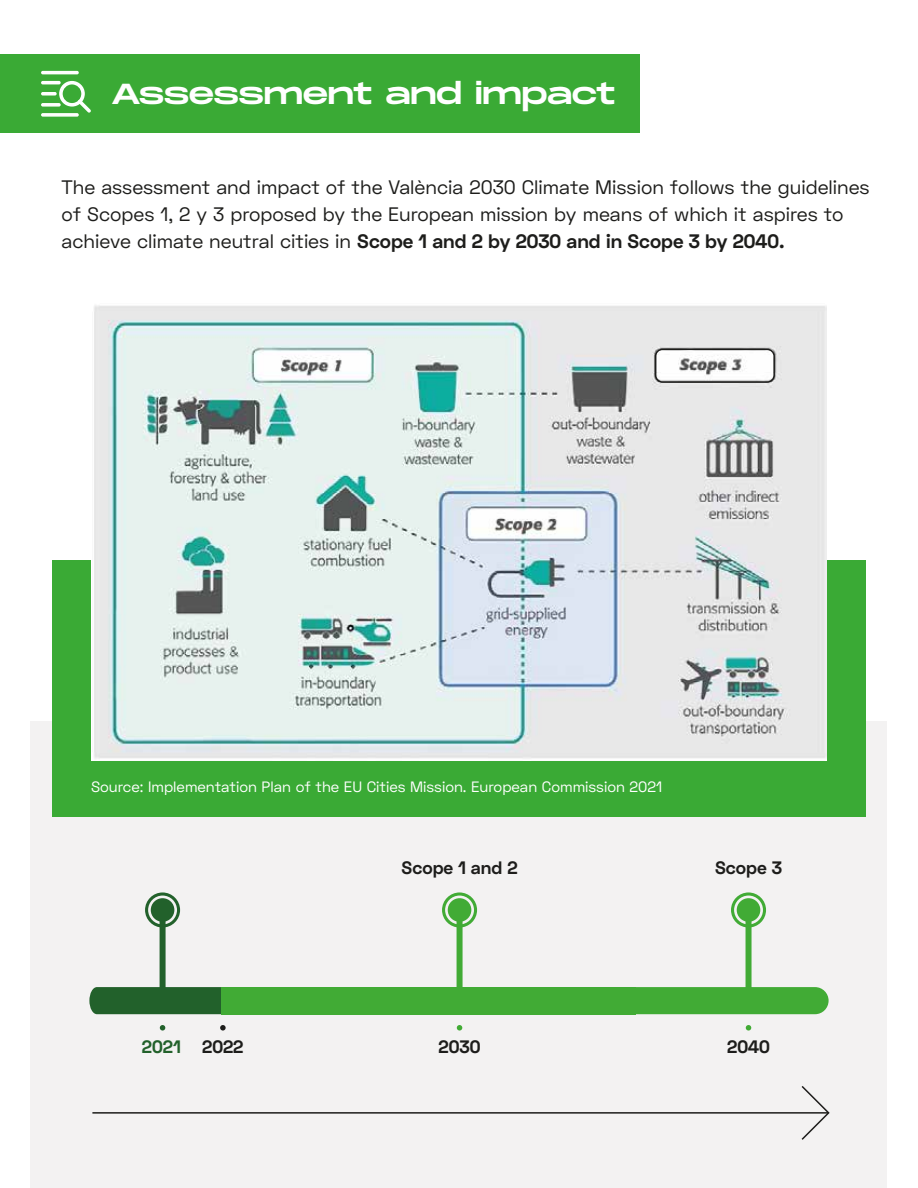
<style>
.page{position:relative;width:918px;height:1188px;background:#fff}
.page>*{position:absolute;margin:0;border:0;box-sizing:border-box;transform-origin:0 0}
.t1{font:28.95px "Monument Extended";letter-spacing:-.015em;color:#fff}
.t2{font:19.5px/27px "Space Grotesk";color:#1d1d1b}
.t3{font:700 18px "Space Grotesk";color:#1d1d1b}
.t4{font:700 18px "Space Grotesk";color:#22612b}
.t5{font:15px "Space Grotesk";color:#fff}
.s1{font-weight:700}
</style>
<div class="page">
<div style="left:31px;top:721px;width:856px;height:467px;background:#f3f2f2"></div>
<div style="left:52px;top:560px;width:814px;height:256px;background:#3aaa35"></div>
<img style="left:91px;top:305px;width:736px;height:455px">
<div style="left:0;top:54px;width:640px;height:79px;background:#3aaa35"></div>
<div style="left:41px;top:71px;width:38px;height:3px;border:2px solid #fff"></div>
<div style="left:41px;top:113px;width:38px;height:4px;border:2px solid #fff"></div>
<div style="left:41px;top:81px;width:20px;height:3px;border:2px solid #fff"></div>
<div style="left:41px;top:103px;width:20px;height:4px;border:2px solid #fff"></div>
<svg style="left:42px;top:80px;width:49px;height:34px"></svg>
<div style="left:41px;top:92px;width:16px;height:4px;border:2px solid #fff"></div>
<svg style="left:442px;top:892px;width:35px;height:36px"></svg>
<div style="left:457px;top:910px;width:6px;height:91px;background:#41ab35"></div>
<svg style="left:731px;top:892px;width:35px;height:36px"></svg>
<div style="left:746px;top:910px;width:6px;height:91px;background:#41ab35"></div>
<div style="left:89px;top:987px;width:133px;height:27px;background:#22612b"></div>
<div style="left:222px;top:987px;width:414px;height:27px;background:#41ab35"></div>
<div style="left:636px;top:987px;width:193px;height:27px;background:#41ab35"></div>
<svg style="left:145px;top:892px;width:35px;height:36px"></svg>
<div style="left:160px;top:910px;width:6px;height:91px;background:#22612b"></div>
<svg style="left:746px;top:1025px;width:5px;height:6px"></svg>
<svg style="left:457px;top:1025px;width:5px;height:6px"></svg>
<svg style="left:160px;top:1025px;width:5px;height:6px"></svg>
<svg style="left:220px;top:1025px;width:6px;height:6px"></svg>
<hr style="left:92px;top:1112px;width:736px;height:2px;background:#1d1d1b">
<svg style="left:800px;top:1086px;width:30px;height:54px"></svg>
<div style="left:655px;top:349px;width:120px;height:34px;border:1px solid #1d1d1b;border-radius:7px"></div>
<h1 class="t1" style="left:111px;top:73px;width:506px">Assessment and impact</h1>
<p class="t2" style="left:62px;top:174px;width:810px">The assessment and impact of the València 2030 Climate Mission follows the guidelines of Scopes 1, 2 y 3 proposed by the European mission by means of which it aspires to achieve climate neutral cities in <span class="s1">Scope 1 and 2 by 2030 and in Scope 3 by 2040.</span></p>
<p class="t5" style="left:91px;top:777px;width:573px">Source: Implementation Plan of the EU Cities Mission. European Commission 2021</p>
<p class="t3" style="left:402px;top:856px;width:118px">Scope 1 and 2</p>
<p class="t3" style="left:715px;top:856px;width:68px">Scope 3</p>
<p class="t4" style="left:142px;top:1035px;width:41px">2021</p>
<p class="t3" style="left:439px;top:1035px;width:43px">2030</p>
<p class="t3" style="left:202px;top:1035px;width:43px">2022</p>
<p class="t3" style="left:727px;top:1035px;width:44px">2040</p>
</div>
